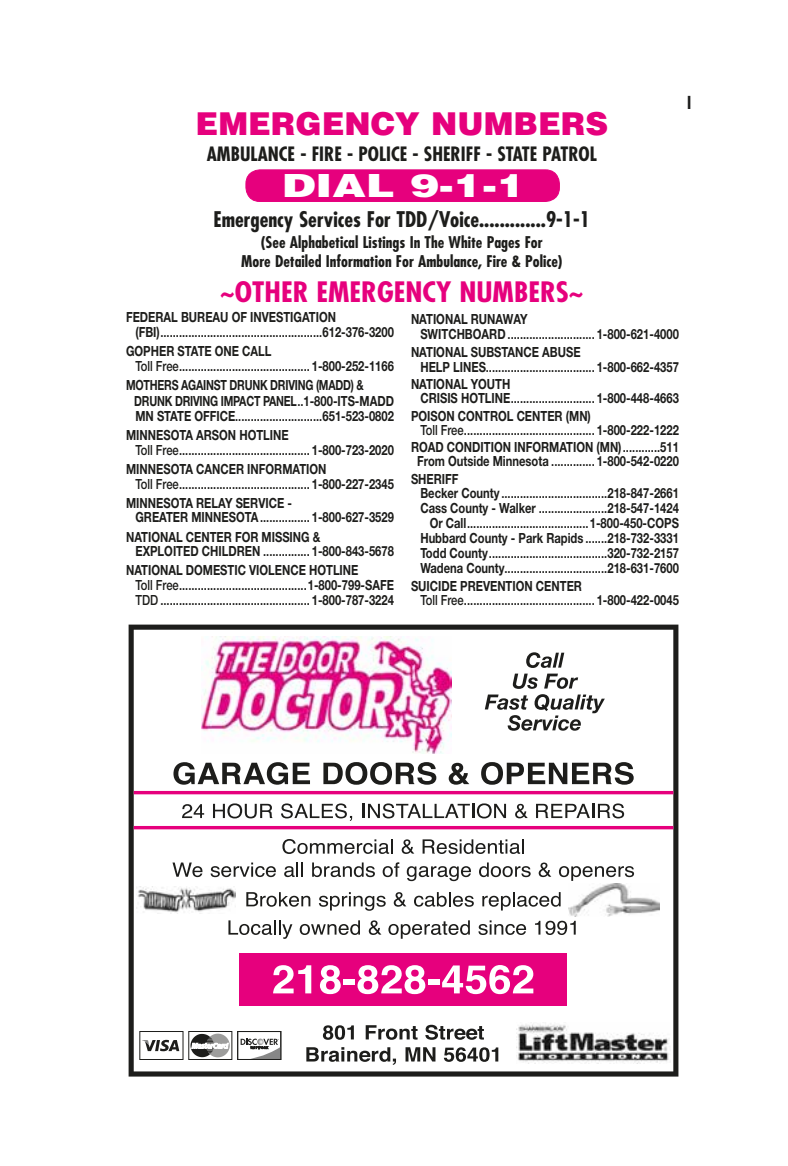
<style>
.page{position:relative;width:788px;height:1166px;background:#fff}
.page>*{position:absolute;margin:0;border:0;box-sizing:border-box;transform-origin:0 0}
.t1{font:900 31.85px "Helvetica";color:#fff;scale:1.35 1}
.t2{font:900 31.5px "Helvetica";color:#e6007d}
.t3{font:700 condensed 27.3px "Futura";color:#e6007d;scale:1.09 1}
.t4{font:700 condensed 21px "Futura";color:#1d1d1b}
.t5{font:700 condensed 19.25px "Futura";color:#1d1d1b}
.t6{font:700 condensed 17.5px "Helvetica";color:#1d1d1b}
.t7{font:700 condensed 15.75px "Futura";color:#1d1d1b}
.t8{font:500 14px "Helvetica Neue";color:#1d1d1b;scale:.8 1}
.t9{font:700 14px "Helvetica Neue";color:#1d1d1b;scale:.8 1}
.t10{font:700 14px "Helvetica Neue";letter-spacing:-.02em;color:#1d1d1b;scale:.76 1}
.s1{font-weight:700}
.s2{font-weight:500}
</style>
<div class="page">
<div style="left:246px;top:170px;width:313px;height:31px;background:#e6007d;border-radius:14px"></div>
<div style="left:245px;top:169px;width:315px;height:33px;border:1px solid #e6007d;border-radius:14px"></div>
<svg style="left:129px;top:624px;width:549px;height:452px"></svg>
<svg style="left:323px;top:1025px;width:31px;height:14px"></svg>
<svg style="left:365px;top:1025px;width:52px;height:14px"></svg>
<svg style="left:425px;top:1024px;width:59px;height:15px"></svg>
<svg style="left:306px;top:1047px;width:90px;height:17px"></svg>
<svg style="left:405px;top:1047px;width:30px;height:14px"></svg>
<svg style="left:444px;top:1047px;width:54px;height:14px"></svg>
<img style="left:516px;top:1022px;width:154px;height:41px">
<svg style="left:182px;top:804px;width:22px;height:14px"></svg>
<svg style="left:213px;top:803px;width:59px;height:15px"></svg>
<svg style="left:281px;top:803px;width:71px;height:18px"></svg>
<svg style="left:362px;top:803px;width:144px;height:15px"></svg>
<svg style="left:515px;top:804px;width:12px;height:14px"></svg>
<svg style="left:536px;top:803px;width:88px;height:15px"></svg>
<svg style="left:282px;top:839px;width:111px;height:15px"></svg>
<svg style="left:401px;top:839px;width:13px;height:15px"></svg>
<svg style="left:422px;top:839px;width:102px;height:15px"></svg>
<svg style="left:172px;top:862px;width:30px;height:15px"></svg>
<svg style="left:210px;top:862px;width:66px;height:15px"></svg>
<svg style="left:284px;top:862px;width:19px;height:15px"></svg>
<svg style="left:312px;top:862px;width:63px;height:15px"></svg>
<svg style="left:382px;top:862px;width:17px;height:15px"></svg>
<svg style="left:407px;top:866px;width:64px;height:15px"></svg>
<svg style="left:479px;top:862px;width:51px;height:15px"></svg>
<svg style="left:538px;top:862px;width:13px;height:15px"></svg>
<svg style="left:559px;top:866px;width:75px;height:15px"></svg>
<svg style="left:228px;top:920px;width:64px;height:18px"></svg>
<svg style="left:300px;top:920px;width:60px;height:15px"></svg>
<svg style="left:369px;top:920px;width:12px;height:15px"></svg>
<svg style="left:388px;top:920px;width:82px;height:18px"></svg>
<svg style="left:478px;top:920px;width:48px;height:15px"></svg>
<svg style="left:535px;top:920px;width:40px;height:15px"></svg>
<hr style="left:134px;top:826px;width:539px;height:3px;background:#e6007d">
<hr style="left:134px;top:791px;width:539px;height:3px;background:#e6007d">
<div style="left:239px;top:952px;width:328px;height:53px;background:#e6007d"></div>
<svg style="left:273px;top:965px;width:38px;height:28px"></svg>
<svg style="left:320px;top:965px;width:21px;height:29px"></svg>
<div style="left:343px;top:979px;width:12px;height:6px;background:#fff"></div>
<svg style="left:357px;top:965px;width:68px;height:29px"></svg>
<div style="left:428px;top:979px;width:11px;height:6px;background:#fff"></div>
<svg style="left:442px;top:965px;width:91px;height:29px"></svg>
<svg style="left:173px;top:762px;width:137px;height:22px"></svg>
<svg style="left:323px;top:762px;width:113px;height:22px"></svg>
<svg style="left:448px;top:762px;width:21px;height:22px"></svg>
<svg style="left:481px;top:762px;width:152px;height:22px"></svg>
<svg style="left:246px;top:892px;width:64px;height:14px"></svg>
<svg style="left:319px;top:892px;width:66px;height:18px"></svg>
<svg style="left:393px;top:892px;width:13px;height:14px"></svg>
<svg style="left:414px;top:892px;width:60px;height:14px"></svg>
<svg style="left:482px;top:892px;width:78px;height:18px"></svg>
<img style="left:568px;top:883px;width:91px;height:33px">
<img style="left:137px;top:886px;width:99px;height:27px">
<svg style="left:484px;top:652px;width:120px;height:78px"></svg>
<img style="left:202px;top:637px;width:249px;height:116px">
<div style="left:140px;top:1031px;width:43px;height:28px;background:#fff"></div>
<div style="left:139px;top:1031px;width:44px;height:28px;border:1px solid #1d1d1b"></div>
<svg style="left:142px;top:1039px;width:37px;height:12px"></svg>
<div style="left:238px;top:1031px;width:43px;height:28px;background:#fff"></div>
<div style="left:237px;top:1031px;width:44px;height:28px;border:1px solid #1d1d1b"></div>
<svg style="left:240px;top:1038px;width:41px;height:21px"></svg>
<div style="left:188px;top:1031px;width:44px;height:28px;border:1px solid #1d1d1b"></div>
<svg style="left:190px;top:1033px;width:40px;height:24px"></svg>
<p class="t2" style="left:196px;top:103px;width:414px">EMERGENCY NUMBERS</p>
<p class="t5" style="left:207px;top:142px;width:392px">AMBULANCE - FIRE - POLICE - SHERIFF - STATE PATROL</p>
<p class="t1" style="left:282px;top:165px;width:182px">DIAL 9-1-1</p>
<p class="t4" style="left:213px;top:206px;width:378px">Emergency Services For TDD/Voice.............9-1-1</p>
<p class="t7" style="left:261px;top:232px;width:283px">(See Alphabetical Listings In The White Pages For</p>
<p class="t7" style="left:241px;top:251px;width:323px">More Detailed Information For Ambulance, Fire &amp; Police)</p>
<p class="t3" style="left:220px;top:275px;width:335px">~OTHER EMERGENCY NUMBERS~</p>
<p class="t9" style="left:126px;top:308px;width:264px">FEDERAL BUREAU OF INVESTIGATION</p>
<p class="t8" style="left:135px;top:323px;width:325px"><span class="s1">(FBI)</span>....................................................<span class="s1">612-376-3200</span></p>
<p class="t9" style="left:126px;top:342px;width:183px">GOPHER STATE ONE CALL</p>
<p class="t8" style="left:135px;top:358px;width:325px">Toll Free.......................................... <span class="s1">1-800-252-1166</span></p>
<p class="t10" style="left:126px;top:377px;width:314px">MOTHERS AGAINST DRUNK DRIVING (MADD) &amp;</p>
<p class="t10" style="left:134px;top:392px;width:343px">DRUNK DRIVING IMPACT PANEL<span class="s2">..</span>1-800-ITS-MADD</p>
<p class="t8" style="left:135px;top:407px;width:325px"><span class="s1">MN STATE OFFICE</span>............................<span class="s1">651-523-0802</span></p>
<p class="t9" style="left:126px;top:426px;width:205px">MINNESOTA ARSON HOTLINE</p>
<p class="t8" style="left:135px;top:441px;width:325px">Toll Free.......................................... <span class="s1">1-800-723-2020</span></p>
<p class="t9" style="left:126px;top:460px;width:252px">MINNESOTA CANCER INFORMATION</p>
<p class="t8" style="left:135px;top:476px;width:325px">Toll Free.......................................... <span class="s1">1-800-227-2345</span></p>
<p class="t9" style="left:126px;top:495px;width:209px">MINNESOTA RELAY SERVICE -</p>
<p class="t9" style="left:135px;top:509px;width:325px">GREATER MINNESOTA<span class="s2">................</span> 1-800-627-3529</p>
<p class="t9" style="left:126px;top:528px;width:244px">NATIONAL CENTER FOR MISSING &amp;</p>
<p class="t9" style="left:135px;top:542px;width:325px">EXPLOITED CHILDREN <span class="s2">...............</span> 1-800-843-5678</p>
<p class="t9" style="left:126px;top:561px;width:292px">NATIONAL DOMESTIC VIOLENCE HOTLINE</p>
<p class="t8" style="left:135px;top:576px;width:325px">Toll Free.........................................<span class="s1">1-800-799-SAFE</span></p>
<p class="t8" style="left:135px;top:591px;width:325px">TDD ................................................ <span class="s1">1-800-787-3224</span></p>
<p class="t9" style="left:411px;top:310px;width:147px">NATIONAL RUNAWAY</p>
<p class="t8" style="left:420px;top:326px;width:325px"><span class="s1">SWITCHBOARD</span> ............................ <span class="s1">1-800-621-4000</span></p>
<p class="t9" style="left:411px;top:343px;width:213px">NATIONAL SUBSTANCE ABUSE</p>
<p class="t8" style="left:420px;top:358px;width:325px"><span class="s1">HELP LINES</span>................................... <span class="s1">1-800-662-4357</span></p>
<p class="t9" style="left:411px;top:376px;width:126px">NATIONAL YOUTH</p>
<p class="t9" style="left:420px;top:390px;width:325px">CRISIS HOTLINE<span class="s2">...........................</span> 1-800-448-4663</p>
<p class="t9" style="left:411px;top:407px;width:226px">POISON CONTROL CENTER (MN)</p>
<p class="t8" style="left:420px;top:421px;width:325px">Toll Free.......................................... <span class="s1">1-800-222-1222</span></p>
<p class="t9" style="left:411px;top:439px;width:336px">ROAD CONDITION INFORMATION (MN)<span class="s2">............</span>511</p>
<p class="t9" style="left:417px;top:453px;width:328px">From Outside Minnesota <span class="s2">..............</span> 1-800-542-0220</p>
<p class="t9" style="left:411px;top:470px;width:61px">SHERIFF</p>
<p class="t8" style="left:420px;top:484px;width:325px"><span class="s1">Becker County</span> ..................................<span class="s1">218-847-2661</span></p>
<p class="t9" style="left:420px;top:499px;width:325px">Cass County - Walker <span class="s2">......................</span>218-547-1424</p>
<p class="t8" style="left:429px;top:514px;width:313px"><span class="s1">Or Call</span>.......................................<span class="s1">1-800-450-COPS</span></p>
<p class="t9" style="left:420px;top:529px;width:325px">Hubbard County - Park Rapids <span class="s2">.......</span>218-732-3331</p>
<p class="t8" style="left:420px;top:545px;width:325px"><span class="s1">Todd County</span>......................................<span class="s1">320-732-2157</span></p>
<p class="t8" style="left:420px;top:560px;width:325px"><span class="s1">Wadena County</span>.................................<span class="s1">218-631-7600</span></p>
<p class="t9" style="left:411px;top:577px;width:215px">SUICIDE PREVENTION CENTER</p>
<p class="t8" style="left:420px;top:591px;width:325px">Toll Free.......................................... <span class="s1">1-800-422-0045</span></p>
<p class="t6" style="left:686px;top:92px;width:6px">I</p>
</div>
